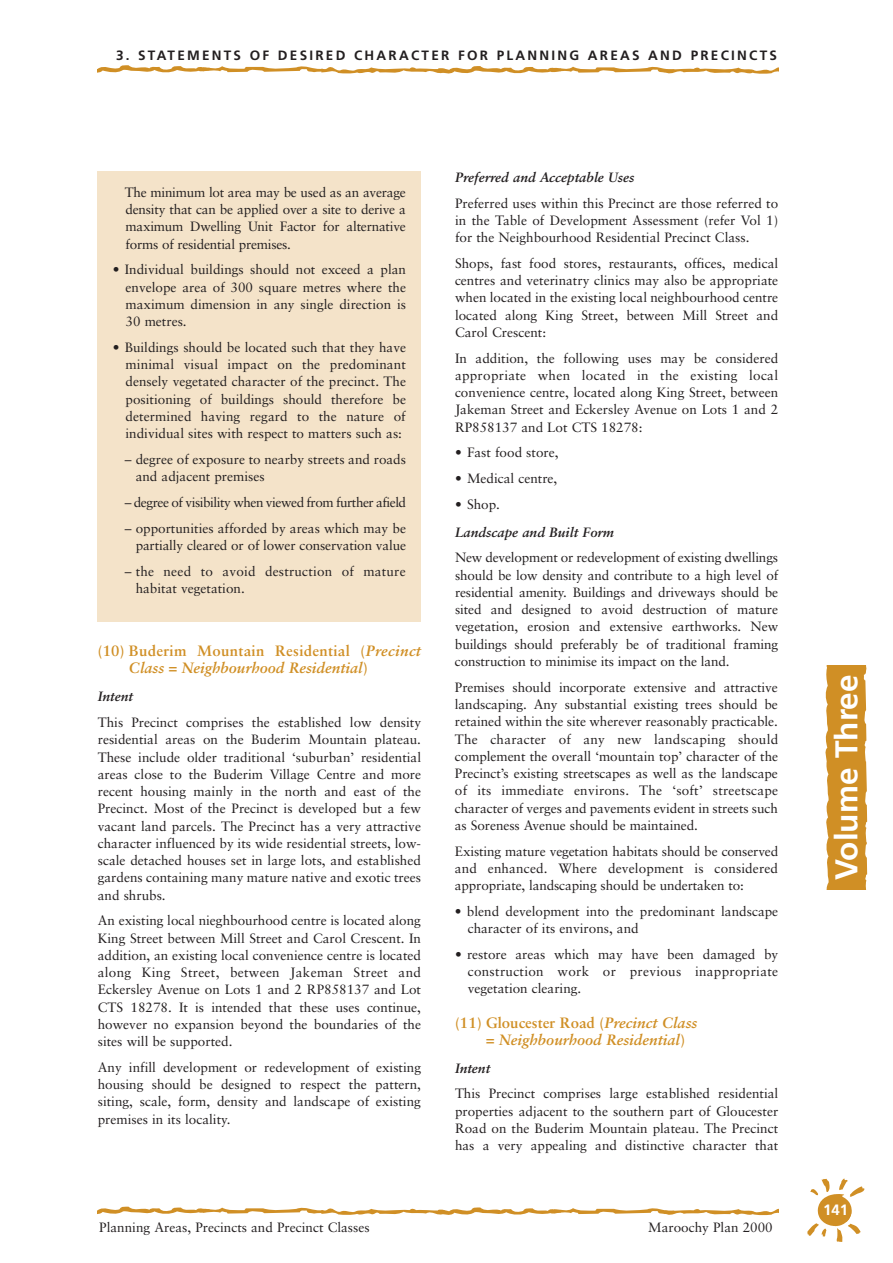
<style>
.page{position:relative;width:893px;height:1263px;background:#fff}
.page>*{position:absolute;margin:0;border:0;box-sizing:border-box;transform-origin:0 0}
.t1{font:700 31.5px "Frutiger";color:#fff}
.t2{font:italic 700 15px/17.2px "Sabon";color:#d08f25}
.t3{font:700 15px "Frutiger";color:#fff}
.t4{font:13.5px/17.2px "Sabon";color:#231f20;text-align:justify}
.t5{font:italic 700 13.5px "Sabon";color:#231f20}
.t6{font:700 13.5px "Frutiger";letter-spacing:.165em;color:#231f20}
.t7{font:13.5px "Sabon";letter-spacing:-.035em;color:#231f20}
.s1{font-style:normal}
</style>
<div class="page">
<svg style="left:807px;top:1178px;width:57px;height:64px"></svg>
<svg style="left:98px;top:1207px;width:680px;height:8px"></svg>
<svg style="left:98px;top:65px;width:680px;height:9px"></svg>
<svg style="left:825px;top:665px;width:42px;height:225px"></svg>
<div style="left:98px;top:171px;width:323px;height:451px;background:#f4e3c9"></div>
<p class="t6" style="left:116px;top:50px;width:662px">3. STATEMENTS OF DESIRED CHARACTER FOR PLANNING AREAS AND PRECINCTS</p>
<p class="t4" style="left:125px;top:184px;width:283px">The minimum lot area may be used as an average density that can be applied over a site to derive a maximum Dwelling Unit Factor for alternative forms of residential premises.</p>
<p class="t4" style="left:126px;top:262px;width:282px;text-indent:-13px">• Individual buildings should not exceed a plan envelope area of 300 square metres where the maximum dimension in any single direction is 30 metres.</p>
<p class="t4" style="left:126px;top:340px;width:282px;text-indent:-13px">• Buildings should be located such that they have minimal visual impact on the predominant densely vegetated character of the precinct. The positioning of buildings should therefore be determined having regard to the nature of individual sites with respect to matters such as:</p>
<p class="t4" style="left:136px;top:452px;width:272px;text-indent:-11px">– degree of exposure to nearby streets and roads and adjacent premises</p>
<p class="t7" style="left:125px;top:496px;width:283px">– degree of visibility when viewed from further afield</p>
<p class="t4" style="left:125px;top:520px;width:283px;text-align:right">– opportunities afforded by areas which may be partially cleared or of lower conservation value</p>
<p class="t4" style="left:136px;top:563px;width:272px;text-indent:-11px">– the need to avoid destruction of mature habitat vegetation.</p>
<p class="t2" style="left:129px;top:643px;width:294px;text-indent:-31px"><span class="s1">(10) Buderim Mountain Residential (</span>Precinct<br>Class = Neighbourhood Residential<span class="s1">)</span></p>
<p class="t5" style="left:98px;top:691px;width:37px">Intent</p>
<p class="t4" style="left:98px;top:715px;width:325px">This Precinct comprises the established low density residential areas on the Buderim Mountain plateau.<br>These include older traditional ‘suburban’ residential areas close to the Buderim Village Centre and more recent housing mainly in the north and east of the Precinct. Most of the Precinct is developed but a few vacant land parcels. The Precinct has a very attractive character influenced by its wide residential streets, low&shy;scale detached houses set in large lots, and established gardens containing many mature native and exotic trees and shrubs.</p>
<p class="t4" style="left:98px;top:913px;width:325px">An existing local nieghbourhood centre is located along King Street between Mill Street and Carol Crescent. In addition, an existing local convenience centre is located along King Street, between Jakeman Street and Eckersley Avenue on Lots 1 and 2 RP858137 and Lot CTS 18278. It is intended that these uses continue, however no expansion beyond the boundaries of the sites will be supported.</p>
<p class="t4" style="left:98px;top:1060px;width:325px">Any infill development or redevelopment of existing housing should be designed to respect the pattern, siting, scale, form, density and landscape of existing premises in its locality.</p>
<p class="t5" style="left:455px;top:171px;width:181px">Preferred and Acceptable Uses</p>
<p class="t4" style="left:455px;top:195px;width:325px">Preferred uses within this Precinct are those referred to in the Table of Development Assessment (refer Vol 1) for the Neighbourhood Residential Precinct Class.</p>
<p class="t4" style="left:455px;top:256px;width:325px">Shops, fast food stores, restaurants, offices, medical centres and veterinatry clinics may also be appropriate when located in the existing local neighbourhood centre located along King Street, between Mill Street and Carol Crescent:</p>
<p class="t4" style="left:455px;top:350px;width:325px">In addition, the following uses may be considered appropriate when located in the existing local convenience centre, located along King Street, between Jakeman Street and Eckersley Avenue on Lots 1 and 2<br>RP858137 and Lot CTS 18278:</p>
<p class="t4" style="left:455px;top:445px;width:105px">• Fast food store,</p>
<p class="t4" style="left:455px;top:471px;width:104px">• Medical centre,</p>
<p class="t4" style="left:455px;top:497px;width:47px">• Shop.</p>
<p class="t5" style="left:455px;top:526px;width:161px">Landscape and Built Form</p>
<p class="t4" style="left:455px;top:550px;width:325px">New development or redevelopment of existing dwellings should be low density and contribute to a high level of residential amenity. Buildings and driveways should be sited and designed to avoid destruction of mature vegetation, erosion and extensive earthworks. New buildings should preferably be of traditional framing construction to minimise its impact on the land.</p>
<p class="t4" style="left:455px;top:679px;width:325px">Premises should incorporate extensive and attractive landscaping. Any substantial existing trees should be retained within the site wherever reasonably practicable.<br>The character of any new landscaping should complement the overall ‘mountain top’ character of the Precinct’s existing streetscapes as well as the landscape of its immediate environs. The ‘soft’ streetscape character of verges and pavements evident in streets such as Soreness Avenue should be maintained.</p>
<p class="t4" style="left:455px;top:843px;width:325px">Existing mature vegetation habitats should be conserved and enhanced. Where development is considered appropriate, landscaping should be undertaken to:</p>
<p class="t4" style="left:468px;top:903px;width:312px;text-indent:-13px">• blend development into the predominant landscape character of its environs, and</p>
<p class="t4" style="left:468px;top:946px;width:312px;text-indent:-13px">• restore areas which may have been damaged by construction work or previous inappropriate vegetation clearing.</p>
<p class="t2" style="left:486px;top:1015px;width:213px;text-indent:-31px"><span class="s1">(11) Gloucester Road (</span>Precinct Class = Neighbourhood Residential<span class="s1">)</span></p>
<p class="t5" style="left:455px;top:1062px;width:37px">Intent</p>
<p class="t4" style="left:455px;top:1086px;width:325px">This Precinct comprises large established residential properties adjacent to the southern part of Gloucester Road on the Buderim Mountain plateau. The Precinct has a very appealing and distinctive character that</p>
<p class="t4" style="left:99px;top:1219px;width:272px">Planning Areas, Precincts and Precinct Classes</p>
<p class="t4" style="left:648px;top:1219px;width:126px">Maroochy Plan 2000</p>
<h1 class="t1" style="left:834px;top:880px;width:207px;rotate:-90deg">Volume Three</h1>
<p class="t3" style="left:823px;top:1204px;width:27px">141</p>
</div>
